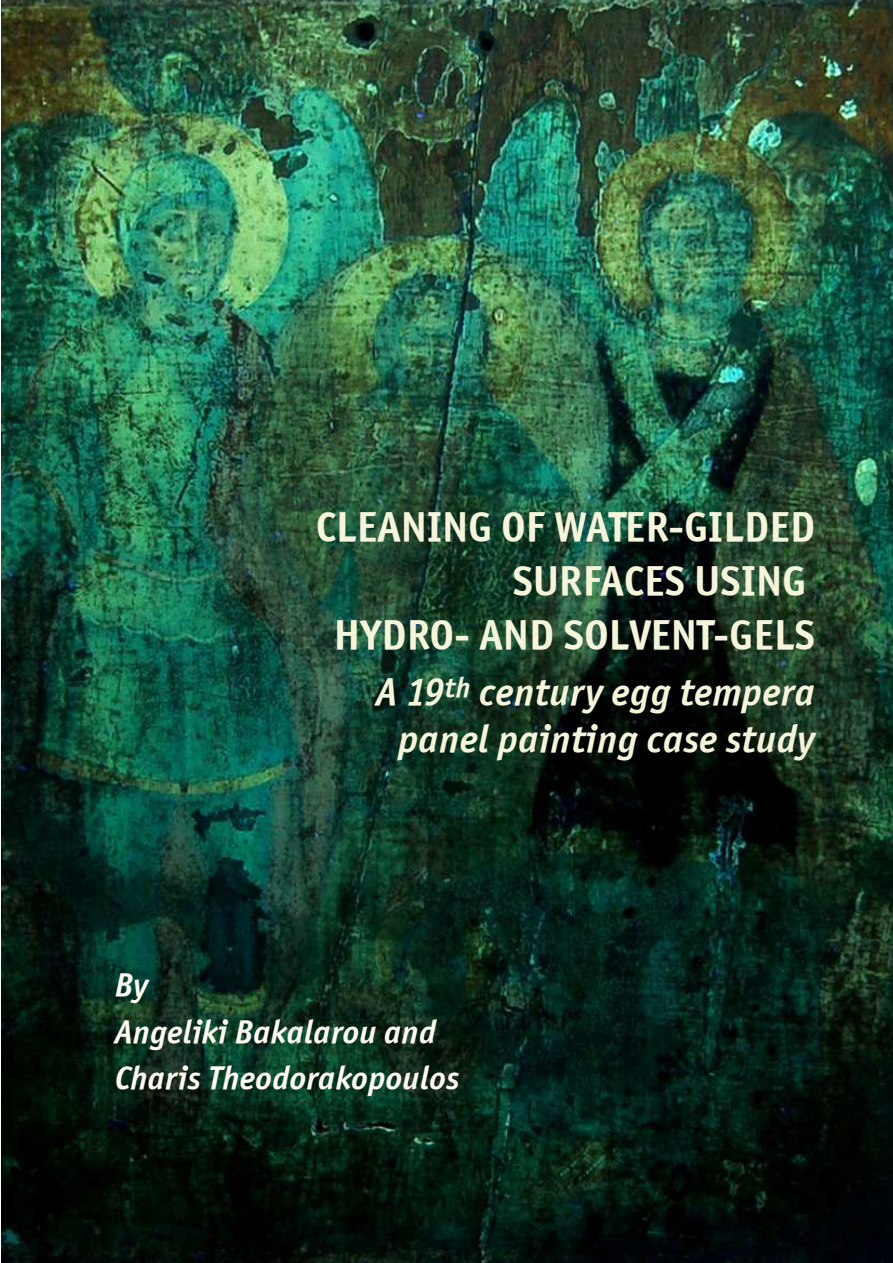
<style>
.page{position:relative;width:893px;height:1263px;background:#fff}
.page>*{position:absolute;margin:0;border:0;box-sizing:border-box;transform-origin:0 0}
.t1{font:42px/54px "Officina Sans ITCTT Bold";letter-spacing:.01em;color:#f5f5dc;text-align:right}
.t2{font:italic 39px/46.8px "Officina Sans ITCTT Bold";letter-spacing:.01em;color:#f5f5dc;text-align:center}
.t3{font:italic 33px/46.5px "Officina Sans ITCTT Bold";letter-spacing:.01em;color:#fffaf0}
</style>
<div class="page">
<img style="left:1px;top:0;width:892px;height:1263px">
<p class="t1" style="left:316px;top:502px;width:500px">CLEANING OF WATER‐GILDED<br>SURFACES USING<br>HYDRO‐ AND SOLVENT‐GELS</p>
<p class="t2" style="left:376px;top:672px;width:440px">A 19<sup>th</sup> century egg tempera panel painting case study</p>
<p class="t3" style="left:115px;top:964px;width:346px">By<br>Angeliki Bakalarou and<br>Charis Theodorakopoulos</p>
</div>
